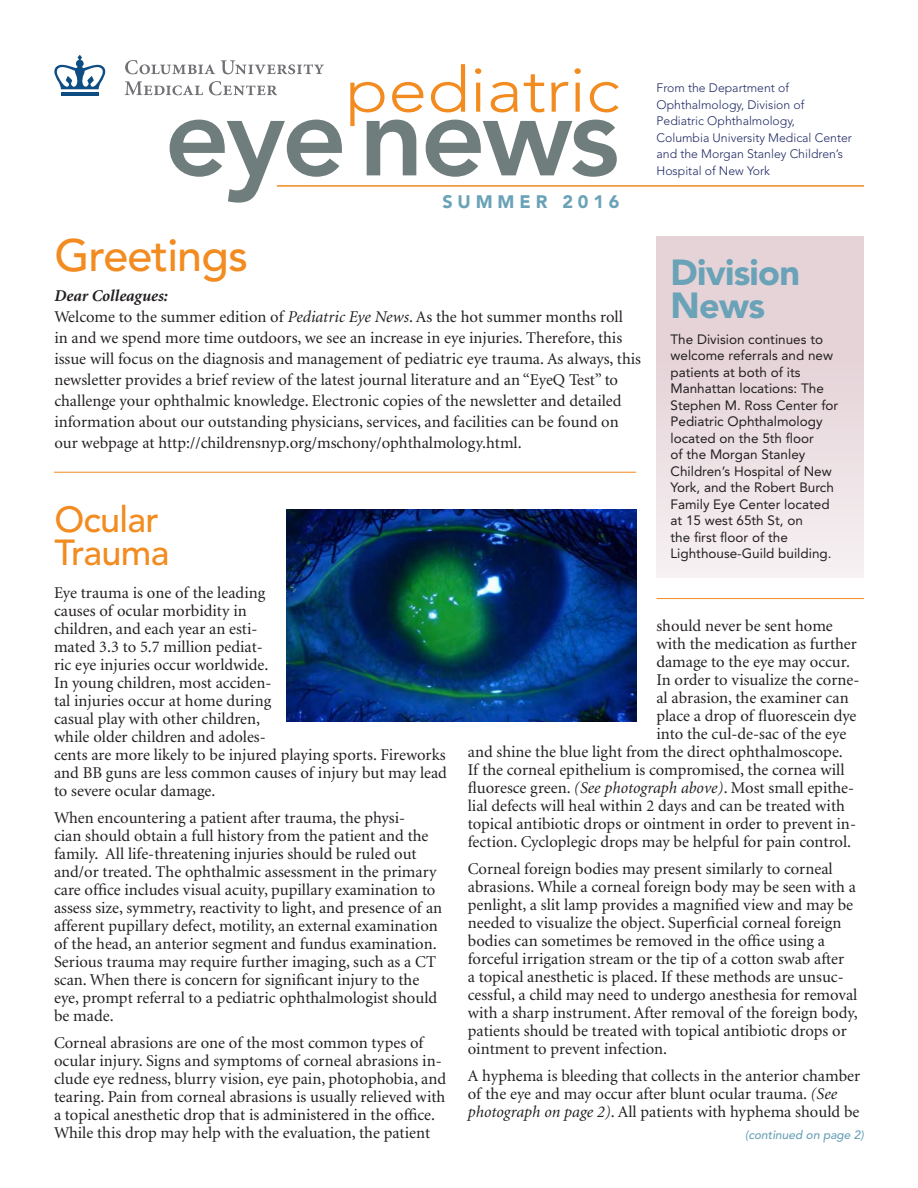
<style>
.page{position:relative;width:918px;height:1188px;background:#fff}
.page>*{position:absolute;margin:0;border:0;box-sizing:border-box;transform-origin:0 0}
.t1{font:800 113.4px "Avenir";letter-spacing:-.03em;color:#6f7d7c}
.t2{font:300 62.85px "Avenir";color:#f28b20;scale:1.11 1}
.t3{font:500 45px "Avenir";letter-spacing:-.02em;color:#f28b20}
.t4{font:900 36px "Avenir";letter-spacing:-.02em;color:#6aa2b7}
.t5{font:500 36px/33px "Avenir";letter-spacing:-.02em;color:#f28b20}
.t6{font:900 18px "Avenir";letter-spacing:.27em;color:#6aa2b7}
.t7{font:16.5px/18px "Minion";color:#231f20}
.t8{font:italic 700 16.5px "Minion";color:#231f20}
.t9{font:13.5px/16.5px "Avenir";color:#231f20}
.t10{font:300 12.3px/16.5px "Avenir";color:#212b64}
.t11{font:italic 500 12px "Avenir";color:#6aa2b7}
.s1{font-style:italic}
</style>
<div class="page">
<div style="left:656px;top:236px;width:208px;height:342px;background:linear-gradient(to bottom,#e1ccd2,#f4edef)"></div>
<svg style="left:125px;top:60px;width:90px;height:14px"></svg>
<svg style="left:221px;top:60px;width:103px;height:14px"></svg>
<svg style="left:125px;top:81px;width:78px;height:14px"></svg>
<svg style="left:209px;top:81px;width:68px;height:14px"></svg>
<hr style="left:61px;top:92px;width:38px;height:3px;background:#0e4d83">
<svg style="left:54px;top:55px;width:52px;height:34px"></svg>
<hr style="left:277px;top:185px;width:587px;height:2px;background:#f28b20">
<hr style="left:54px;top:472px;width:582px;height:1px;background:#f28b20">
<hr style="left:657px;top:598px;width:207px;height:1px;background:#f28b20">
<img style="left:286px;top:509px;width:350px;height:213px">
<p class="t2" style="left:346px;top:53px;width:248px">pediatric</p>
<p class="t1" style="left:165px;top:69px;width:457px">eye news</p>
<p class="t6" style="left:442px;top:190px;width:179px">SUMMER 2016</p>
<p class="t3" style="left:54px;top:229px;width:195px">Greetings</p>
<p class="t8" style="left:54px;top:287px;width:115px">Dear Colleagues:</p>
<p class="t7" style="left:54px;top:307px;width:588px;line-height:21px">Welcome to the summer edition of <span class="s1">Pediatric Eye News</span>. As the hot summer months roll<br>in and we spend more time outdoors, we see an increase in eye injuries. Therefore, this issue will focus on the diagnosis and management of pediatric eye trauma. As always, this newsletter provides a brief review of the latest journal literature and an “EyeQ Test” to challenge your ophthalmic knowledge. Electronic copies of the newsletter and detailed information about our outstanding physicians, services, and facilities can be found on our webpage at http://childrensnyp.org/mschony/ophthalmology.html.</p>
<p class="t5" style="left:54px;top:504px;width:117px">Ocular<br>Trauma</p>
<p class="t10" style="left:657px;top:80px;width:134px">From the Department of</p>
<p class="t10" style="left:657px;top:96px;width:149px">Ophthalmology, Division of</p>
<p class="t10" style="left:657px;top:113px;width:140px">Pediatric Ophthalmology,</p>
<p class="t10" style="left:657px;top:129px;width:197px">Columbia University Medical Center and the Morgan Stanley Children’s<br>Hospital of New York</p>
<p class="t4" style="left:671px;top:251px;width:131px">Division</p>
<p class="t4" style="left:671px;top:284px;width:96px">News</p>
<p class="t9" style="left:671px;top:331px;width:169px">The Division continues to welcome referrals and new patients at both of its<br>Manhattan locations: The<br>Stephen M. Ross Center for<br>Pediatric Ophthalmology located on the 5th floor<br>of the Morgan Stanley</p>
<p class="t9" style="left:671px;top:463px;width:165px">Children’s Hospital of New<br>York, and the Robert Burch<br>Family Eye Center located</p>
<p class="t9" style="left:671px;top:513px;width:134px">at 15 west 65th St, on</p>
<p class="t9" style="left:671px;top:529px;width:119px">the first floor of the</p>
<p class="t9" style="left:671px;top:546px;width:163px">Lighthouse-Guild building.</p>
<p class="t7" style="left:54px;top:585px;width:395px">Eye trauma is one of the leading<br>causes of ocular morbidity in<br>children, and each year an esti-<br>mated 3.3 to 5.7 million pediat-<br>ric eye injuries occur worldwide.<br>In young children, most acciden-<br>tal injuries occur at home during<br>casual play with other children,<br>while older children and adoles-<br>cents are more likely to be injured playing sports. Fireworks and BB guns are less common causes of injury but may lead to severe ocular damage.</p>
<p class="t7" style="left:54px;top:810px;width:390px">When encountering a patient after trauma, the physi-<br>cian should obtain a full history from the patient and the family. All life-threatening injuries should be ruled out and/or treated. The ophthalmic assessment in the primary care office includes visual acuity, pupillary examination to assess size, symmetry, reactivity to light, and presence of an afferent pupillary defect, motility, an external examination of the head, an anterior segment and fundus examination.<br>Serious trauma may require further imaging, such as a CT scan. When there is concern for significant injury to the eye, prompt referral to a pediatric ophthalmologist should be made.</p>
<p class="t7" style="left:54px;top:1035px;width:394px">Corneal abrasions are one of the most common types of ocular injury. Signs and symptoms of corneal abrasions in&shy;clude eye redness, blurry vision, eye pain, photophobia, and tearing. Pain from corneal abrasions is usually relieved with a topical anesthetic drop that is administered in the office.<br>While this drop may help with the evaluation, the patient</p>
<p class="t7" style="left:656px;top:618px;width:178px">should never be sent home</p>
<p class="t7" style="left:656px;top:636px;width:202px">with the medication as further</p>
<p class="t7" style="left:656px;top:654px;width:195px">damage to the eye may occur.</p>
<p class="t7" style="left:656px;top:672px;width:205px">In order to visualize the corne-</p>
<p class="t7" style="left:656px;top:690px;width:194px">al abrasion, the examiner can</p>
<p class="t7" style="left:656px;top:708px;width:202px">place a drop of fluorescein dye</p>
<p class="t7" style="left:656px;top:726px;width:192px">into the cul-de-sac of the eye</p>
<p class="t7" style="left:468px;top:744px;width:377px">and shine the blue light from the direct ophthalmoscope.</p>
<p class="t7" style="left:468px;top:762px;width:378px">If the corneal epithelium is compromised, the cornea will</p>
<p class="t7" style="left:468px;top:780px;width:388px">fluoresce green. <span class="s1">(See photograph above)</span>. Most small epithe-</p>
<p class="t7" style="left:468px;top:798px;width:379px">lial defects will heal within 2 days and can be treated with</p>
<p class="t7" style="left:468px;top:816px;width:390px">topical antibiotic drops or ointment in order to prevent in-</p>
<p class="t7" style="left:468px;top:834px;width:385px">fection. Cycloplegic drops may be helpful for pain control.</p>
<p class="t7" style="left:468px;top:861px;width:391px">Corneal foreign bodies may present similarly to corneal abrasions. While a corneal foreign body may be seen with a penlight, a slit lamp provides a magnified view and may be needed to visualize the object. Superficial corneal foreign bodies can sometimes be removed in the office using a forceful irrigation stream or the tip of a cotton swab after<br>a topical anesthetic is placed. If these methods are unsuc&shy;cessful, a child may need to undergo anesthesia for removal with a sharp instrument. After removal of the foreign body, patients should be treated with topical antibiotic drops or ointment to prevent infection.</p>
<p class="t7" style="left:468px;top:1068px;width:394px">A hyphema is bleeding that collects in the anterior chamber of the eye and may occur after blunt ocular trauma. <span class="s1">(See photograph on page 2)</span>. All patients with hyphema should be</p>
<p class="t11" style="left:745px;top:1128px;width:120px">(continued on page 2)</p>
</div>
